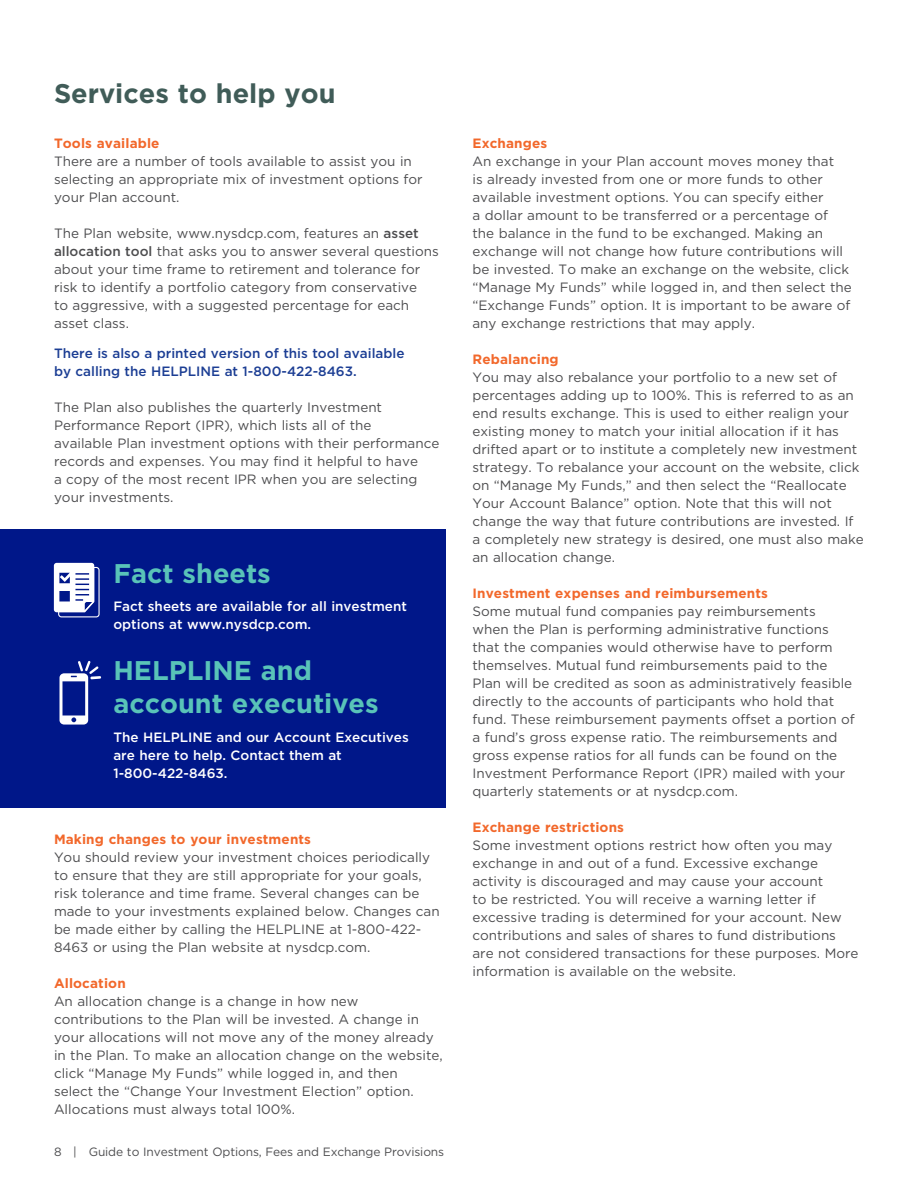
<style>
.page{position:relative;width:918px;height:1188px;background:#fff}
.page>*{position:absolute;margin:0;border:0;box-sizing:border-box;transform-origin:0 0}
.H2_4{font:700 27px/33px "Gotham";color:#59c3b8}
.H1_2{font:700 27px "Gotham";color:#405c58}
.t1{font:13.5px/18px "Gotham";color:#4d4d4f}
.t2{font:500 13.5px/18px "Gotham";color:#fff}
.H2_5{font:700 13.5px "Gotham";letter-spacing:.01em;color:#f2682b}
.t3{font:500 13.5px/18px "Gotham";color:#1c3e94}
.t4{font:12px "Gotham";letter-spacing:-.01em;color:#4d4d4f}
.s1{font-weight:700;color:#f2682b}
.s2{font-weight:500}
</style>
<div class="page">
<div style="left:0;top:529px;width:446px;height:279px;background:#001789"></div>
<svg style="left:60px;top:661px;width:41px;height:64px"></svg>
<svg style="left:54px;top:563px;width:46px;height:54px"></svg>
<h1 class="H1_2" style="left:54px;top:75px;width:283px">Services to help you</h1>
<p class="t1" style="left:54px;top:134px;width:370px"><span class="s1">Tools available<br></span>There are a number of tools available to assist you in selecting an appropriate mix of investment options for your Plan account.</p>
<p class="t1" style="left:54px;top:224px;width:386px">The Plan website, www.nysdcp.com, features an <span class="s2">asset allocation tool</span> that asks you to answer several questions about your time frame to retirement and tolerance for risk to identify a portfolio category from conservative<br>to aggressive, with a suggested percentage for each asset class.</p>
<p class="t3" style="left:54px;top:344px;width:352px">There is also a printed version of this tool available by calling the HELPLINE at 1-800-422-8463.</p>
<p class="t1" style="left:54px;top:398px;width:387px">The Plan also publishes the quarterly Investment Performance Report (IPR), which lists all of the<br>available Plan investment options with their performance records and expenses. You may find it helpful to have<br>a copy of the most recent IPR when you are selecting your investments.</p>
<h2 class="H2_4" style="left:113px;top:557px;width:159px">Fact sheets</h2>
<p class="t2" style="left:113px;top:597px;width:295px">Fact sheets are available for all investment options at www.nysdcp.com.</p>
<h2 class="H2_4" style="left:113px;top:654px;width:267px">HELPLINE and account executives</h2>
<p class="t2" style="left:113px;top:728px;width:297px">The HELPLINE and our Account Executives are here to help. Contact them at<br>1-800-422-8463.</p>
<h2 class="H2_5" style="left:54px;top:831px;width:259px">Making changes to your investments</h2>
<p class="t1" style="left:54px;top:848px;width:387px">You should review your investment choices periodically to ensure that they are still appropriate for your goals, risk tolerance and time frame. Several changes can be made to your investments explained below. Changes can be made either by calling the HELPLINE at 1-800-422- 8463 or using the Plan website at nysdcp.com.</p>
<h2 class="H2_5" style="left:54px;top:975px;width:73px">Allocation</h2>
<p class="t1" style="left:54px;top:992px;width:390px">An allocation change is a change in how new contributions to the Plan will be invested. A change in your allocations will not move any of the money already in the Plan. To make an allocation change on the website, click “Manage My Funds” while logged in, and then<br>select the “Change Your Investment Election” option.<br>Allocations must always total 100%.</p>
<p class="t4" style="left:54px;top:1144px;width:392px">8 | Guide to Investment Options, Fees and Exchange Provisions</p>
<p class="H2_5" style="left:472px;top:134px;width:76px">Exchanges</p>
<p class="t1" style="left:472px;top:152px;width:381px">An exchange in your Plan account moves money that<br>is already invested from one or more funds to other available investment options. You can specify either<br>a dollar amount to be transferred or a percentage of the balance in the fund to be exchanged. Making an exchange will not change how future contributions will be invested. To make an exchange on the website, click “Manage My Funds” while logged in, and then select the “Exchange Funds” option. It is important to be aware of any exchange restrictions that may apply.</p>
<p class="H2_5" style="left:472px;top:350px;width:88px">Rebalancing</p>
<p class="t1" style="left:472px;top:368px;width:393px">You may also rebalance your portfolio to a new set of percentages adding up to 100%. This is referred to as an end results exchange. This is used to either realign your existing money to match your initial allocation if it has drifted apart or to institute a completely new investment strategy. To rebalance your account on the website, click on “Manage My Funds,” and then select the “Reallocate Your Account Balance” option. Note that this will not change the way that future contributions are invested. If a completely new strategy is desired, one must also make an allocation change.</p>
<p class="H2_5" style="left:472px;top:584px;width:297px">Investment expenses and reimbursements</p>
<p class="t1" style="left:472px;top:602px;width:384px">Some mutual fund companies pay reimbursements when the Plan is performing administrative functions that the companies would otherwise have to perform themselves. Mutual fund reimbursements paid to the Plan will be credited as soon as administratively feasible directly to the accounts of participants who hold that fund. These reimbursement payments offset a portion of a fund’s gross expense ratio. The reimbursements and gross expense ratios for all funds can be found on the Investment Performance Report (IPR) mailed with your quarterly statements or at nysdcp.com.</p>
<p class="H2_5" style="left:472px;top:818px;width:153px">Exchange restrictions</p>
<p class="t1" style="left:472px;top:836px;width:388px">Some investment options restrict how often you may exchange in and out of a fund. Excessive exchange activity is discouraged and may cause your account<br>to be restricted. You will receive a warning letter if excessive trading is determined for your account. New contributions and sales of shares to fund distributions are not considered transactions for these purposes. More information is available on the website.</p>
</div>
